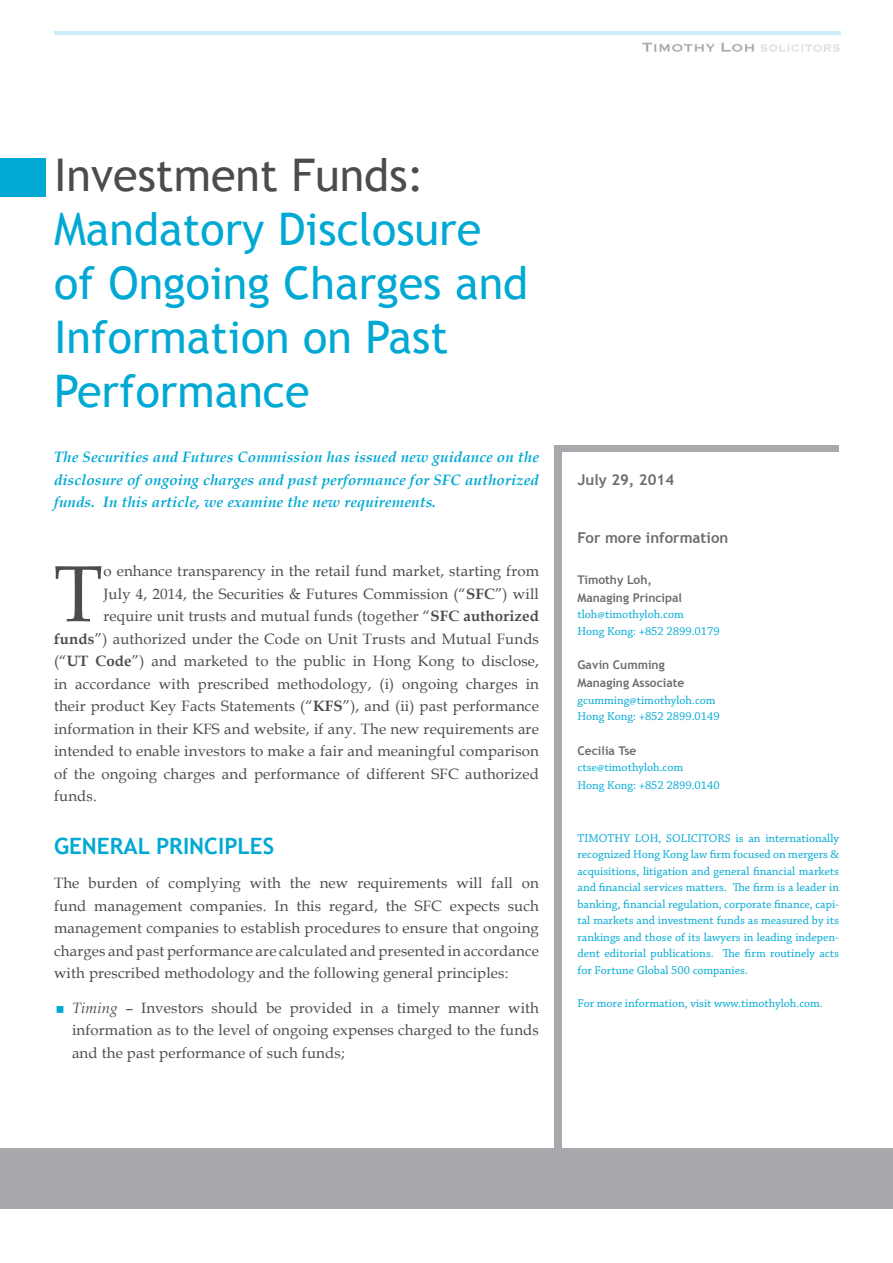
<style>
.page{position:relative;width:893px;height:1263px;background:#fff}
.page>*{position:absolute;margin:0;border:0;box-sizing:border-box;transform-origin:0 0}
.TLS_Article_First_Pa{font:79.5px "Book Antiqua";color:#4b4c4d}
.TLS_Article_Title{font:45px/54px "Trebuchet MS";color:#00a9d4}
.TLS_Article_Header_1{font:700 22.5px "Trebuchet MS";color:#00a9d4}
.TLS_Article_First_Pa-2{font:15px "Book Antiqua";letter-spacing:.01em;color:#4b4c4d}
.TLS_Article_Body_Tex{font:15px/22.5px "Book Antiqua";letter-spacing:.01em;color:#4b4c4d;text-align:justify}
.TLS_Article_Body_Tex-2{font:italic 700 15px/22.5px "Book Antiqua";letter-spacing:.01em;color:#00a9d4;text-align:justify}
.TLS_Article_Header_3{font:15px/22.5px "Book Antiqua";letter-spacing:.01em;color:#4b4c4d;text-align:justify}
.t1{font:700 15px "Trebuchet MS";color:#6c6d70}
.TLS_Firm_Profile{font:12px/16.5px "Chaparral Pro";color:#00a9d4;text-align:justify}
.t2{font:700 12px "Trebuchet MS";color:#6c6d70}
.s1{color:#4b4c4d}
.s2{font-weight:700}
.s3{font-style:italic}
</style>
<div class="page">
<hr style="left:54px;top:31px;width:786px;height:3px;background:#009ddc">
<div style="left:0;top:1148px;width:893px;height:61px;background:#a8a9ad"></div>
<img style="left:642px;top:42px;width:198px;height:9px">
<div style="left:554px;top:446px;width:7px;height:710px;background:#a8a9ad"></div>
<div style="left:554px;top:445px;width:285px;height:6px;background:#a8a9ad"></div>
<div style="left:0;top:158px;width:45px;height:39px;background:#00a9d4"></div>
<p class="TLS_Article_Title" style="left:54px;top:148px;width:476px"><span class="s1">Investment Funds:<br></span>Mandatory Disclosure of Ongoing Charges and<br>Information on Past<br>Performance</p>
<p class="TLS_Article_Body_Tex-2" style="left:54px;top:446px;width:486px">The Securities and Futures Commission has issued new guidance on the disclosure of ongoing charges and past performance for SFC authorized funds. In this article, we examine the new requirements.</p>
<p class="TLS_Article_First_Pa" style="left:54px;top:545px;width:50px">T</p>
<p class="TLS_Article_First_Pa-2" style="left:103px;top:562px;width:437px">o enhance transparency in the retail fund market, starting from</p>
<p class="TLS_Article_First_Pa-2" style="left:103px;top:584px;width:437px">July 4, 2014, the Securities &amp; Futures Commission (“<span class="s2">SFC</span>”) will</p>
<p class="TLS_Article_First_Pa-2" style="left:103px;top:607px;width:437px">require unit trusts and mutual funds (together “<span class="s2">SFC authorized</span></p>
<p class="TLS_Article_First_Pa-2" style="left:54px;top:629px;width:486px"><span class="s2">funds</span>”) authorized under the Code on Unit Trusts and Mutual Funds</p>
<p class="TLS_Article_First_Pa-2" style="left:54px;top:652px;width:486px">(“<span class="s2">UT Code</span>”) and marketed to the public in Hong Kong to disclose,</p>
<p class="TLS_Article_First_Pa-2" style="left:54px;top:674px;width:486px">in accordance with prescribed methodology, (i) ongoing charges in</p>
<p class="TLS_Article_First_Pa-2" style="left:54px;top:697px;width:486px">their product Key Facts Statements (“<span class="s2">KFS</span>”), and (ii) past performance</p>
<p class="TLS_Article_First_Pa-2" style="left:54px;top:719px;width:486px">information in their KFS and website, if any. The new requirements are</p>
<p class="TLS_Article_First_Pa-2" style="left:54px;top:742px;width:486px">intended to enable investors to make a fair and meaningful comparison</p>
<p class="TLS_Article_First_Pa-2" style="left:54px;top:764px;width:486px">of the ongoing charges and performance of different SFC authorized</p>
<p class="TLS_Article_First_Pa-2" style="left:54px;top:787px;width:44px">funds.</p>
<p class="TLS_Article_Header_1" style="left:54px;top:832px;width:222px">GENERAL PRINCIPLES</p>
<p class="TLS_Article_Body_Tex" style="left:54px;top:872px;width:487px">The burden of complying with the new requirements will fall on fund management companies. In this regard, the SFC expects such management companies to establish procedures to ensure that ongoing charges and past performance are calculated and presented in accordance with prescribed methodology and the following general principles:</p>
<p class="TLS_Article_Header_3" style="left:72px;top:996px;width:468px"><span class="s3">Timing</span> – Investors should be provided in a timely manner with information as to the level of ongoing expenses charged to the funds and the past performance of such funds;</p>
<p class="t1" style="left:578px;top:470px;width:98px">July 29, 2014</p>
<p class="t1" style="left:578px;top:528px;width:152px">For more information</p>
<p class="t2" style="left:578px;top:572px;width:76px">Timothy Loh,</p>
<p class="t2" style="left:578px;top:590px;width:106px">Managing Principal</p>
<p class="TLS_Firm_Profile" style="left:578px;top:607px;width:108px">tloh@timothyloh.com</p>
<p class="TLS_Firm_Profile" style="left:578px;top:623px;width:144px">Hong Kong: +852 2899.0179</p>
<p class="t2" style="left:578px;top:657px;width:89px">Gavin Cumming</p>
<p class="t2" style="left:578px;top:675px;width:108px">Managing Associate</p>
<p class="TLS_Firm_Profile" style="left:578px;top:692px;width:140px">gcumming@timothyloh.com</p>
<p class="TLS_Firm_Profile" style="left:578px;top:709px;width:144px">Hong Kong: +852 2899.0149</p>
<p class="t2" style="left:578px;top:743px;width:60px">Cecilia Tse</p>
<p class="TLS_Firm_Profile" style="left:578px;top:760px;width:107px">ctse@timothyloh.com</p>
<p class="TLS_Firm_Profile" style="left:578px;top:778px;width:144px">Hong Kong: +852 2899.0140</p>
<p class="TLS_Firm_Profile" style="left:578px;top:830px;width:263px">TIMOTHY LOH, SOLICITORS is an internationally recognized Hong Kong law firm focused on mergers &amp; acquisitions, litigation and general financial markets and financial services matters. The firm is a leader in banking, financial regulation, corporate finance, capi&shy;tal markets and investment funds as measured by its rankings and those of its lawyers in leading indepen&shy;dent editorial publications. The firm routinely acts for Fortune Global 500 companies.</p>
<p class="TLS_Firm_Profile" style="left:578px;top:995px;width:247px">For more information, visit www.timothyloh.com.</p>
</div>
